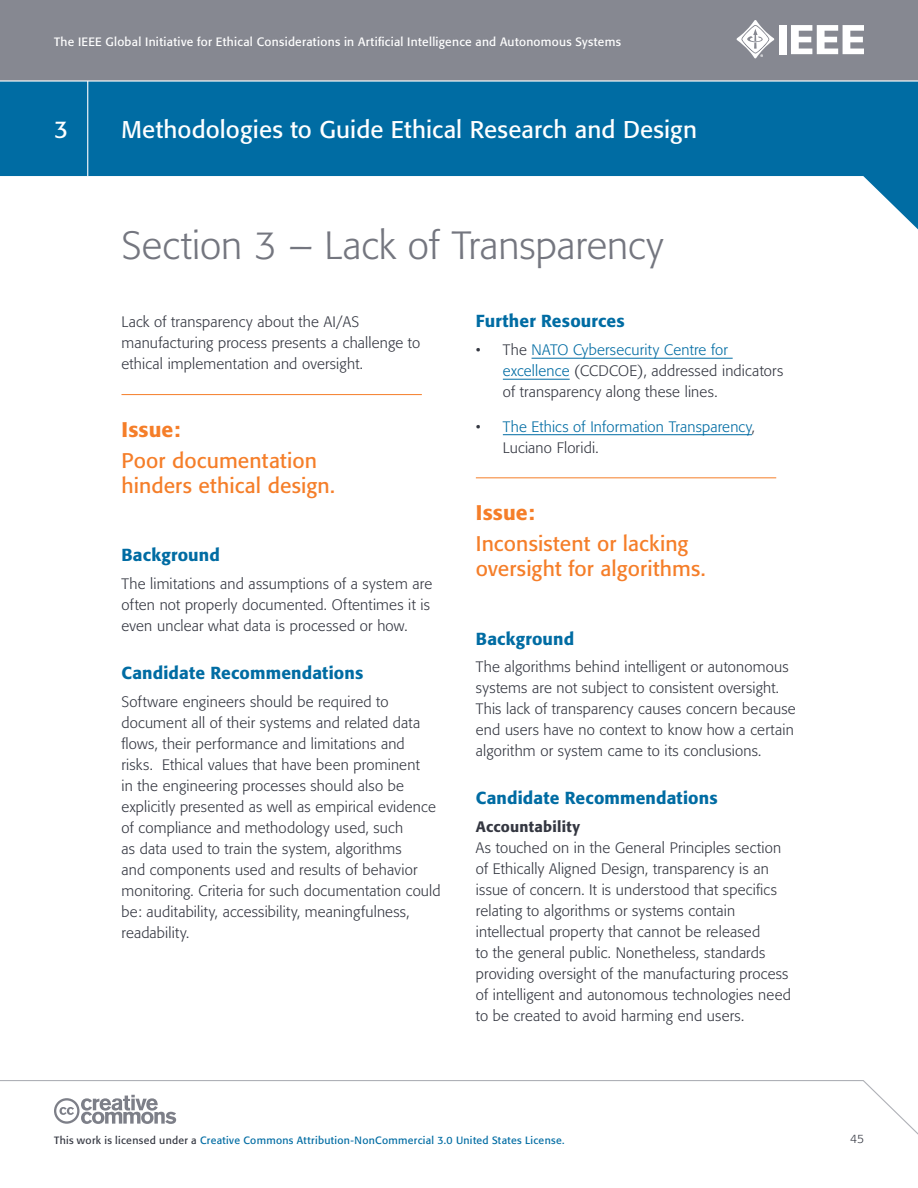
<style>
.page{position:relative;width:918px;height:1188px;background:#fff}
.page>*{position:absolute;margin:0;border:0;box-sizing:border-box;transform-origin:0 0}
.t1{font:300 39px "Formata";color:#74767f}
.t2{font:24px "Formata";letter-spacing:.005em;color:#fff}
.t3{font:21px/25.5px "Formata";letter-spacing:.005em;color:#f57e29}
.t4{font:500 21px "Formata";letter-spacing:.005em;color:#f57e29}
.t5{font:500 17.25px "Formata";letter-spacing:.01em;color:#006ca3}
.t6{font:300 15px/21px "Formata";letter-spacing:.01em;color:#343741}
.t7{font:300 15px/21px "Formata";letter-spacing:.01em;color:#006ca3}
.t8{font:500 15px "Formata";letter-spacing:.015em;color:#343741}
.t9{font:12px "Formata";letter-spacing:.025em;color:#fff}
.t10{font:300 12px "Formata";color:#343741}
.t11{font:10.5px "Formata";letter-spacing:.03em;color:#006ca3}
.s1{color:#006ca3}
.s2{color:#343741}
</style>
<div class="page">
<div style="left:0;top:0;width:918px;height:81px;background:#868891"></div>
<svg style="left:0;top:82px;width:918px;height:147px;fill:#006ca3"></svg>
<svg style="left:0;top:1080px;width:918px;height:55px"></svg>
<hr style="left:0;top:80px;width:918px;height:2px;background:#fff">
<div style="left:779px;top:25px;width:8px;height:29px;background:#fff"></div>
<svg style="left:791px;top:25px;width:73px;height:29px"></svg>
<svg style="left:736px;top:20px;width:38px;height:38px"></svg>
<hr style="left:87px;top:81px;width:1px;height:95px;background:#fff">
<svg style="left:54px;top:1095px;width:122px;height:29px"></svg>
<hr style="left:122px;top:394px;width:300px;height:1px;background:#f57e29">
<hr style="left:532px;top:358px;width:201px;height:1px;background:#006ca3">
<hr style="left:503px;top:379px;width:67px;height:1px;background:#006ca3">
<hr style="left:503px;top:434px;width:249px;height:1px;background:#006ca3">
<hr style="left:476px;top:477px;width:300px;height:1px;background:#f57e29">
<p class="t9" style="left:54px;top:34px;width:568px">The IEEE Global Initiative for Ethical Considerations in Artificial Intelligence and Autonomous Systems</p>
<h2 class="t2" style="left:54px;top:115px;width:15px">3</h2>
<h2 class="t2" style="left:122px;top:115px;width:577px">Methodologies to Guide Ethical Research and Design</h2>
<h1 class="t1" style="left:122px;top:223px;width:544px">Section 3 – Lack of Transparency</h1>
<p class="t6" style="left:122px;top:312px;width:300px">Lack of transparency about the AI/AS manufacturing process presents a challenge to ethical implementation and oversight.</p>
<h3 class="t4" style="left:122px;top:417px;width:60px">Issue:</h3>
<h3 class="t3" style="left:122px;top:448px;width:215px">Poor documentation hinders ethical design.</h3>
<p class="t5" style="left:122px;top:545px;width:100px">Background</p>
<p class="t6" style="left:122px;top:574px;width:312px">The limitations and assumptions of a system are often not properly documented. Oftentimes it is even unclear what data is processed or how.</p>
<p class="t5" style="left:122px;top:663px;width:243px">Candidate Recommendations</p>
<p class="t6" style="left:122px;top:691px;width:321px">Software engineers should be required to document all of their systems and related data flows, their performance and limitations and<br>risks. Ethical values that have been prominent<br>in the engineering processes should also be explicitly presented as well as empirical evidence of compliance and methodology used, such<br>as data used to train the system, algorithms<br>and components used and results of behavior monitoring. Criteria for such documentation could be: auditability, accessibility, meaningfulness, readability.</p>
<p class="t5" style="left:476px;top:311px;width:150px">Further Resources</p>
<p class="t6" style="left:503px;top:340px;width:282px;text-indent:-27px">• The <span class="s1">NATO Cybersecurity Centre for excellence</span> (CCDCOE), addressed indicators of transparency along these lines.</p>
<p class="t7" style="left:503px;top:416px;width:254px;text-indent:-27px"><span class="s2">•</span> The Ethics of Information Transparency<span class="s2">,<br>Luciano Floridi.</span></p>
<h3 class="t4" style="left:476px;top:500px;width:60px">Issue:</h3>
<h3 class="t3" style="left:476px;top:531px;width:231px">Inconsistent or lacking oversight for algorithms.</h3>
<p class="t5" style="left:476px;top:628px;width:100px">Background</p>
<p class="t6" style="left:476px;top:657px;width:321px">The algorithms behind intelligent or autonomous systems are not subject to consistent oversight.<br>This lack of transparency causes concern because end users have no context to know how a certain algorithm or system came to its conclusions.</p>
<p class="t5" style="left:476px;top:788px;width:243px">Candidate Recommendations</p>
<p class="t8" style="left:476px;top:818px;width:106px">Accountability</p>
<p class="t6" style="left:476px;top:838px;width:317px">As touched on in the General Principles section of Ethically Aligned Design, transparency is an issue of concern. It is understood that specifics relating to algorithms or systems contain intellectual property that cannot be released<br>to the general public. Nonetheless, standards providing oversight of the manufacturing process of intelligent and autonomous technologies need to be created to avoid harming end users.</p>
<p class="t11" style="left:54px;top:1133px;width:512px"><span class="s2">This work is licensed under a</span> Creative Commons Attribution-NonCommercial 3.0 United States License.</p>
<p class="t10" style="left:850px;top:1132px;width:15px">45</p>
</div>
